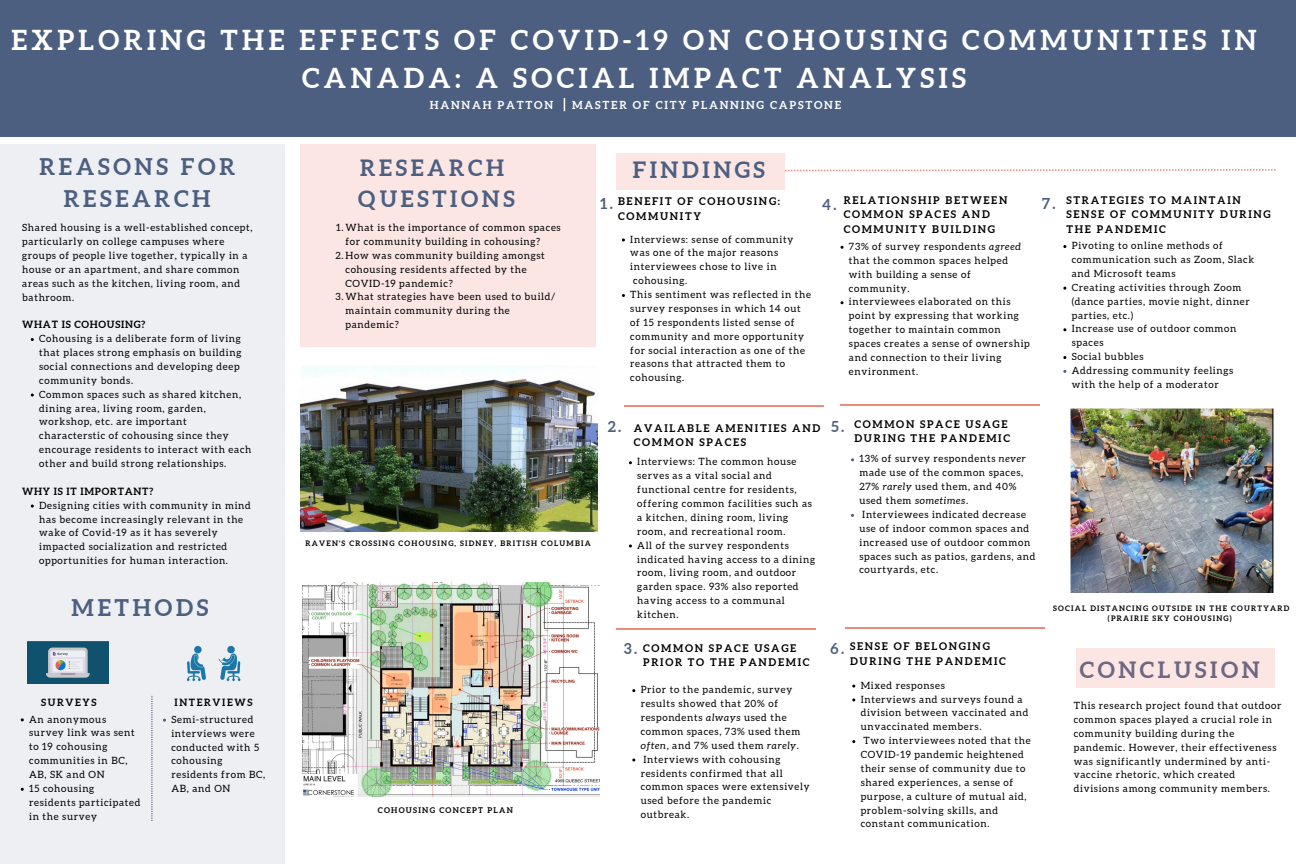
<style>
.page{position:relative;width:1296px;height:864px;background:#fff}
.page>*{position:absolute;margin:0;border:0;box-sizing:border-box;transform-origin:0 0}
.t1{font:700 27.5px/38.6px "Aleo";letter-spacing:.16em;color:#fff;text-align:center}
.t2{font:700 23px/32.2px "Aleo";letter-spacing:.16em;color:#4d5f81;text-align:center}
.t3{font:700 22.5px/31.5px "Aleo";letter-spacing:.16em;color:#4d5f81}
.t4{font:700 15px "Aleo";color:#4d5f81}
.t5{font:700 11px "Aleo";letter-spacing:.16em;color:#fff}
.t6{font:700 10.5px/14.6px "Aleo";letter-spacing:.16em;color:#000}
.t7{font:10px/13.9px "Aleo";letter-spacing:.07em;color:#000}
.t8{font:700 10px "Aleo";letter-spacing:.07em;color:#000}
.t9{font:700 10px "Aleo";letter-spacing:.16em;color:#000}
.t10{font:700 7.8px "Aleo";letter-spacing:.16em;color:#000}
.t11{font:700 7.5px/10.9px "Aleo";letter-spacing:.16em;color:#000;text-align:center}
.s1{font-size:15px;color:#4d5f81}
.s2{font-style:italic}
</style>
<div class="page">
<hr style="left:841px;top:404px;width:199px;height:1px;background:#ee897e">
<hr style="left:617px;top:628px;width:199px;height:1px;background:#ee897e">
<hr style="left:624px;top:405px;width:199px;height:1px;background:#ee897e">
<div style="left:0;top:144px;width:284px;height:720px;background:#eeeff3"></div>
<hr style="left:845px;top:627px;width:199px;height:1px;background:#ee897e">
<img style="left:302px;top:582px;width:298px;height:214px">
<img style="left:300px;top:366px;width:297px;height:166px">
<img style="left:1071px;top:408px;width:202px;height:184px">
<svg style="left:785px;top:169px;width:491px;height:2px"></svg>
<div style="left:300px;top:144px;width:296px;height:202px;background:#fbe6e4"></div>
<div style="left:617px;top:153px;width:168px;height:36px;background:#fbe6e4"></div>
<div style="left:1076px;top:649px;width:198px;height:39px;background:#fbe6e4"></div>
<div style="left:0;top:0;width:1296px;height:137px;background:#4d5f81"></div>
<svg style="left:564px;top:98px;width:1px;height:13px"></svg>
<svg style="left:151px;top:695px;width:1px;height:126px"></svg>
<h1 class="t1" style="left:11px;top:20px;width:1247px">EXPLORING THE EFFECTS OF COVID-19 ON COHOUSING COMMUNITIES IN<br>CANADA: A SOCIAL IMPACT ANALYSIS</h1>
<p class="t5" style="left:430px;top:99px;width:125px">HANNAH PATTON</p>
<p class="t5" style="left:572px;top:99px;width:270px">MASTER OF CITY PLANNING CAPSTONE</p>
<h2 class="t2" style="left:39px;top:150px;width:197px">REASONS FOR<br>RESEARCH</h2>
<p class="t7" style="left:22px;top:221px;width:232px">Shared housing is a well-established concept, particularly on college campuses where groups of people live together, typically in a house or an apartment, and share common areas such as the kitchen, living room, and bathroom.</p>
<p class="t8" style="left:22px;top:319px;width:125px">WHAT IS COHOUSING?</p>
<p class="t7" style="left:39px;top:332px;width:214px">Cohousing is a deliberate form of living that places strong emphasis on building social connections and developing deep community bonds.<br>Common spaces such as shared kitchen, dining area, living room, garden, workshop, etc. are important characterstic of cohousing since they encourage residents to interact with each other and build strong relationships.</p>
<p class="t7" style="left:39px;top:498px;width:213px">Designing cities with community in mind has become increasingly relevant in the wake of Covid-19 as it has severely impacted socialization and restricted opportunities for human interaction.</p>
<p class="t8" style="left:22px;top:485px;width:133px">WHY IS IT IMPORTANT?</p>
<h2 class="t2" style="left:72px;top:592px;width:138px">METHODS</h2>
<p class="t9" style="left:41px;top:697px;width:57px">SURVEYS</p>
<p class="t9" style="left:175px;top:697px;width:79px">INTERVIEWS</p>
<p class="t7" style="left:29px;top:712px;width:113px">An anonymous survey link was sent to 19 cohousing communities in BC,<br>AB, SK and ON<br>15 cohousing residents participated in the survey</p>
<p class="t7" style="left:171px;top:712px;width:95px">Semi-structured interviews were conducted with 5 cohousing residents from BC,<br>AB, and ON</p>
<h3 class="t3" style="left:358px;top:151px;width:158px">RESEARCH<br>QUESTIONS</h3>
<p class="t7" style="left:336px;top:221px;width:226px">1.What is the importance of common spaces</p>
<p class="t7" style="left:345px;top:234px;width:196px">for community building in cohousing?</p>
<p class="t7" style="left:336px;top:248px;width:211px">2.How was community building amongst</p>
<p class="t7" style="left:345px;top:262px;width:183px">cohousing residents affected by the</p>
<p class="t7" style="left:345px;top:276px;width:109px">COVID-19 pandemic?</p>
<p class="t7" style="left:336px;top:290px;width:221px">3.What strategies have been used to build/</p>
<p class="t7" style="left:345px;top:304px;width:166px">maintain community during the</p>
<p class="t7" style="left:345px;top:318px;width:55px">pandemic?</p>
<h3 class="t3" style="left:633px;top:154px;width:134px">FINDINGS</h3>
<p class="t6" style="left:618px;top:194px;width:163px;text-indent:-18px"><span class="s1">1.</span> BENEFIT OF COHOUSING:<br>COMMUNITY</p>
<p class="t7" style="left:630px;top:232px;width:182px">Interviews: sense of community was one of the major reasons interviewees chose to live in cohousing.<br>This sentiment was reflected in the survey responses in which 14 out of 15 respondents listed sense of community and more opportunity for social interaction as one of the reasons that attracted them to cohousing.</p>
<p class="t6" style="left:844px;top:193px;width:165px">RELATIONSHIP BETWEEN<br>COMMON SPACES AND<br>COMMUNITY BUILDING</p>
<p class="t6" style="left:1067px;top:193px;width:206px">STRATEGIES TO MAINTAIN<br>SENSE OF COMMUNITY DURING<br>THE PANDEMIC</p>
<h3 class="t4" style="left:1042px;top:195px;width:15px">7.</h3>
<h3 class="t4" style="left:822px;top:196px;width:16px">4.</h3>
<p class="t7" style="left:849px;top:239px;width:182px">73% of survey respondents <span class="s2">agreed </span>that the common spaces helped with building a sense of community.<br>interviewees elaborated on this point by expressing that working together to maintain common spaces creates a sense of ownership and connection to their living environment.</p>
<p class="t7" style="left:1072px;top:239px;width:184px">Pivoting to online methods of communication such as Zoom, Slack and Microsoft teams<br>Creating activities through Zoom (dance parties, movie night, dinner parties, etc.)<br>Increase use of outdoor common spaces<br>Social bubbles<br>Addressing community feelings with the help of a moderator</p>
<p class="t11" style="left:306px;top:537px;width:287px">RAVEN'S CROSSING COHOUSING, SIDNEY, BRITISH COLUMBIA</p>
<p class="t10" style="left:378px;top:806px;width:137px">COHOUSING CONCEPT PLAN</p>
<p class="t6" style="left:634px;top:420px;width:188px;text-indent:-26px"><span class="s1">2.</span> AVAILABLE AMENITIES AND<br>COMMON SPACES</p>
<p class="t7" style="left:637px;top:455px;width:179px">Interviews: The common house serves as a vital social and functional centre for residents, offering common facilities such as a kitchen, dining room, living room, and recreational room.<br>All of the survey respondents indicated having access to a dining room, living room, and outdoor garden space. 93% also reported having access to a communal kitchen.</p>
<p class="t6" style="left:643px;top:640px;width:168px;text-indent:-20px"><span class="s1">3.</span> COMMON SPACE USAGE<br>PRIOR TO THE PANDEMIC</p>
<p class="t7" style="left:641px;top:683px;width:171px">Prior to the pandemic, survey results showed that 20% of respondents <span class="s2">always</span> used the common spaces, 73% used them <span class="s2">often</span>, and 7% used them <span class="s2">rarely</span>.<br>Interviews with cohousing residents confirmed that all common spaces were extensively used before the pandemic outbreak.</p>
<h3 class="t4" style="left:831px;top:418px;width:15px">5.</h3>
<p class="t6" style="left:854px;top:416px;width:157px">COMMON SPACE USAGE<br>DURING THE PANDEMIC</p>
<p class="t7" style="left:859px;top:452px;width:178px">13% of survey respondents <span class="s2">never </span>made use of the common spaces,<br>27% <span class="s2">rarely</span> used them, and 40% used them <span class="s2">sometimes</span>.<br>Interviewees indicated decrease use of indoor common spaces and increased use of outdoor common spaces such as patios, gardens, and courtyards, etc.</p>
<p class="t6" style="left:850px;top:639px;width:157px">SENSE OF BELONGING<br>DURING THE PANDEMIC</p>
<h3 class="t4" style="left:831px;top:640px;width:15px">6.</h3>
<p class="t7" style="left:861px;top:678px;width:172px">Mixed responses<br>Interviews and surveys found a division between vaccinated and unvaccinated members.<br>Two interviewees noted that the<br>COVID-19 pandemic heightened their sense of community due to shared experiences, a sense of purpose, a culture of mutual aid, problem-solving skills, and constant communication.</p>
<p class="t11" style="left:1053px;top:602px;width:237px">SOCIAL DISTANCING OUTSIDE IN THE COURTYARD (PRAIRIE SKY COHOUSING)</p>
<h3 class="t3" style="left:1080px;top:654px;width:182px">CONCLUSION</h3>
<p class="t7" style="left:1074px;top:698px;width:209px">This research project found that outdoor common spaces played a crucial role in community building during the pandemic. However, their effectiveness was significantly undermined by anti&shy;vaccine rhetoric, which created divisions among community members.</p>
</div>
